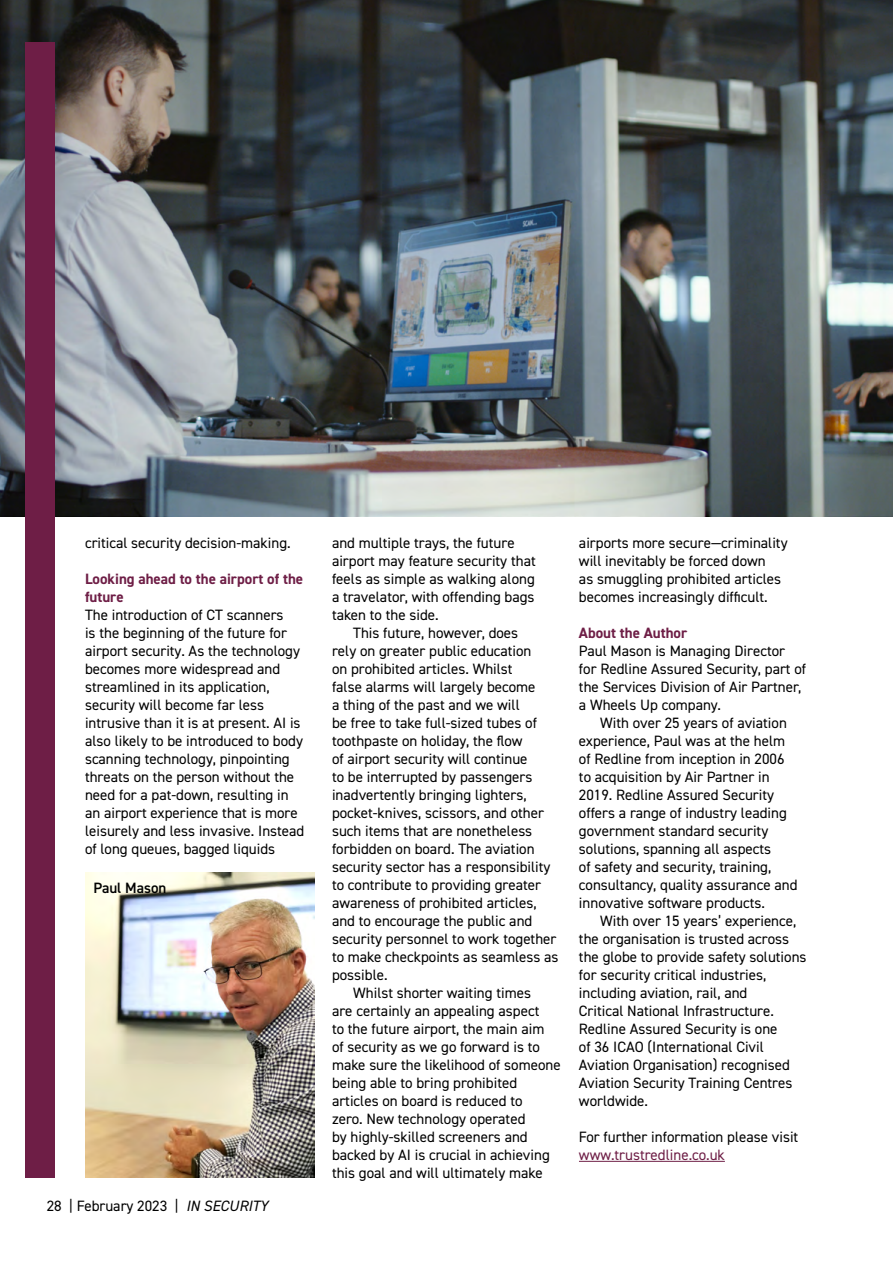
<style>
.page{position:relative;width:893px;height:1263px;background:#fff}
.page>*{position:absolute;margin:0;border:0;box-sizing:border-box;transform-origin:0 0}
.t1{font:15px/18px "DIN2014";color:#000}
.t2{font:700 15px/18px "DIN2014";color:#6e1e46}
.t3{font:15px "DIN2014";color:#6e1e46}
.t4{font:600 15px "DIN2014";color:#000}
.s1{font-style:italic}
</style>
<div class="page">
<img style="left:0;top:0;width:893px;height:516px">
<div style="left:26px;top:43px;width:29px;height:1135px;background:#6e1e46"></div>
<hr style="left:579px;top:1161px;width:146px;height:1px;background:#6e1e46">
<img style="left:85px;top:873px;width:229px;height:305px">
<p class="t1" style="left:85px;top:533px;width:207px">critical security decision-making.</p>
<p class="t2" style="left:85px;top:569px;width:220px">Looking ahead to the airport of the future</p>
<p class="t1" style="left:85px;top:605px;width:221px">The introduction of CT scanners<br>is the beginning of the future for airport security. As the technology becomes more widespread and streamlined in its application, security will become far less intrusive than it is at present. AI is also likely to be introduced to body scanning technology, pinpointing threats on the person without the need for a pat-down, resulting in an airport experience that is more leisurely and less invasive. Instead of long queues, bagged liquids</p>
<p class="t4" style="left:94px;top:878px;width:74px">Paul Mason</p>
<p class="t1" style="left:47px;top:1196px;width:223px">28 | February 2023 | <span class="s1">IN SECURITY</span></p>
<p class="t1" style="left:332px;top:533px;width:205px">and multiple trays, the future airport may feature security that feels as simple as walking along a travelator, with offending bags taken to the side.</p>
<p class="t1" style="left:353px;top:623px;width:166px">This future, however, does</p>
<p class="t1" style="left:332px;top:641px;width:201px">rely on greater public education</p>
<p class="t1" style="left:332px;top:659px;width:182px">on prohibited articles. Whilst</p>
<p class="t1" style="left:332px;top:677px;width:205px">false alarms will largely become</p>
<p class="t1" style="left:332px;top:695px;width:189px">a thing of the past and we will</p>
<p class="t1" style="left:332px;top:713px;width:206px">be free to take full-sized tubes of</p>
<p class="t1" style="left:332px;top:731px;width:192px">toothpaste on holiday, the flow</p>
<p class="t1" style="left:332px;top:749px;width:197px">of airport security will continue</p>
<p class="t1" style="left:332px;top:767px;width:202px">to be interrupted by passengers</p>
<p class="t1" style="left:332px;top:785px;width:196px">inadvertently bringing lighters,</p>
<p class="t1" style="left:332px;top:803px;width:213px">pocket-knives, scissors, and other</p>
<p class="t1" style="left:332px;top:821px;width:202px">such items that are nonetheless</p>
<p class="t1" style="left:332px;top:839px;width:204px">forbidden on board. The aviation</p>
<p class="t1" style="left:332px;top:857px;width:220px">security sector has a responsibility</p>
<p class="t1" style="left:332px;top:875px;width:211px">to contribute to providing greater</p>
<p class="t1" style="left:332px;top:893px;width:206px">awareness of prohibited articles,</p>
<p class="t1" style="left:332px;top:911px;width:202px">and to encourage the public and</p>
<p class="t1" style="left:332px;top:929px;width:226px">security personnel to work together</p>
<p class="t1" style="left:332px;top:947px;width:228px">to make checkpoints as seamless as</p>
<p class="t1" style="left:332px;top:965px;width:57px">possible.</p>
<p class="t1" style="left:353px;top:983px;width:179px">Whilst shorter waiting times</p>
<p class="t1" style="left:332px;top:1001px;width:209px">are certainly an appealing aspect</p>
<p class="t1" style="left:332px;top:1019px;width:214px">to the future airport, the main aim</p>
<p class="t1" style="left:332px;top:1037px;width:209px">of security as we go forward is to</p>
<p class="t1" style="left:332px;top:1055px;width:230px">make sure the likelihood of someone</p>
<p class="t1" style="left:332px;top:1073px;width:187px">being able to bring prohibited</p>
<p class="t1" style="left:332px;top:1091px;width:192px">articles on board is reduced to</p>
<p class="t1" style="left:332px;top:1109px;width:195px">zero. New technology operated</p>
<p class="t1" style="left:332px;top:1127px;width:197px">by highly-skilled screeners and</p>
<p class="t1" style="left:332px;top:1145px;width:219px">backed by AI is crucial in achieving</p>
<p class="t1" style="left:332px;top:1163px;width:212px">this goal and will ultimately make</p>
<p class="t1" style="left:579px;top:533px;width:210px">airports more secure—criminality will inevitably be forced down<br>as smuggling prohibited articles becomes increasingly difficult.</p>
<p class="t2" style="left:579px;top:623px;width:110px">About the Author</p>
<p class="t1" style="left:579px;top:641px;width:229px">Paul Mason is Managing Director for Redline Assured Security, part of the Services Division of Air Partner, a Wheels Up company.</p>
<p class="t1" style="left:579px;top:713px;width:220px;text-indent:21px">With over 25 years of aviation experience, Paul was at the helm of Redline from inception in 2006 to acquisition by Air Partner in<br>2019. Redline Assured Security offers a range of industry leading government standard security solutions, spanning all aspects<br>of safety and security, training, consultancy, quality assurance and innovative software products.</p>
<p class="t1" style="left:579px;top:911px;width:229px;text-indent:21px">With over 15 years’ experience, the organisation is trusted across the globe to provide safety solutions for security critical industries, including aviation, rail, and<br>Critical National Infrastructure.<br>Redline Assured Security is one<br>of 36 ICAO (International Civil<br>Aviation Organisation) recognised<br>Aviation Security Training Centres worldwide.</p>
<p class="t1" style="left:579px;top:1127px;width:221px">For further information please visit</p>
<p class="t3" style="left:579px;top:1145px;width:147px">www.trustredline.co.uk</p>
</div>
